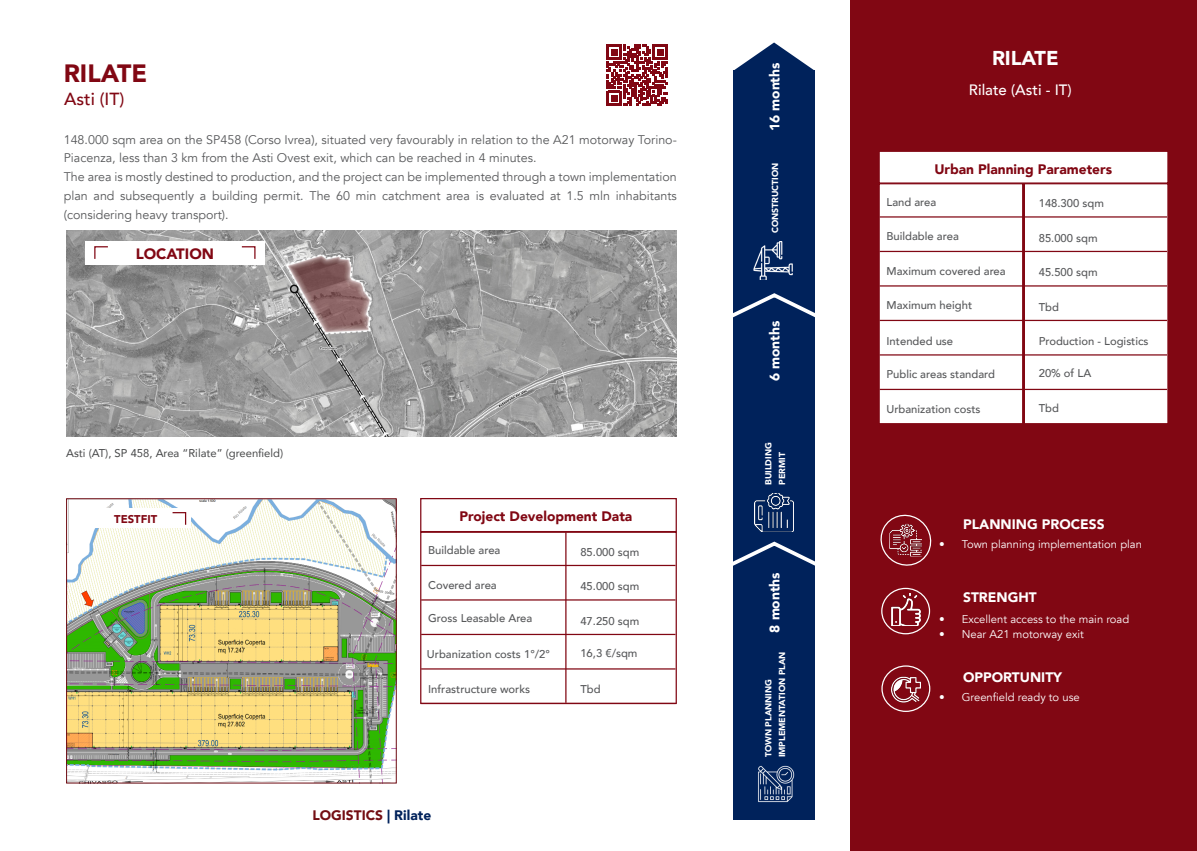
<style>
.page{position:relative;width:1197px;height:851px;background:#fff}
.page>*{position:absolute;margin:0;border:0;box-sizing:border-box;transform-origin:0 0}
.t1{font:900 25px "Avenir";color:#810713}
.t2{font:900 20px "Avenir";color:#fff}
.t3{font:500 17.5px "Avenir";color:#810713}
.t4{font:500 15px "Avenir";color:#fff}
.t5{font:900 15px "Avenir";color:#810713}
.t6{font:900 13.75px "Avenir";color:#fff}
.t7{font:900 13.75px "Avenir";color:#810713}
.t8{font:900 13.75px "Avenir";color:#730e13}
.t9{font:12.5px/18.8px "Avenir";color:#57585a}
.t10{font:500 11.25px "Avenir";color:#57585a}
.t11{font:11.25px "Avenir";color:#fff}
.t12{font:11.25px "Avenir";color:#464748}
.t13{font:900 11.25px "Avenir";color:#810713}
.t14{font:900 8.75px "Avenir";color:#fff}
.s1{color:#00225b}
</style>
<div class="page">
<img style="left:68px;top:500px;width:327px;height:281px">
<div style="left:66px;top:498px;width:331px;height:285px;border:1px solid #6e0b12"></div>
<div style="left:850px;top:0;width:347px;height:850px;background:#810713"></div>
<img style="left:66px;top:230px;width:611px;height:206px">
<div style="left:85px;top:241px;width:180px;height:24px;background:#fff"></div>
<svg style="left:94px;top:246px;width:14px;height:13px"></svg>
<svg style="left:241px;top:246px;width:15px;height:13px"></svg>
<svg style="left:607px;top:45px;width:60px;height:60px"></svg>
<div style="left:878px;top:151px;width:291px;height:33px;background:#fff;border:1px solid #810713"></div>
<div style="left:420px;top:498px;width:257px;height:34px;background:#fff;border:1px solid #810713"></div>
<div style="left:878px;top:183px;width:145px;height:241px;background:#fff;border:1px solid #810713"></div>
<div style="left:1024px;top:183px;width:145px;height:241px;background:#fff;border:1px solid #810713"></div>
<div style="left:420px;top:531px;width:257px;height:173px;background:#fff;border:1px solid #810713"></div>
<hr style="left:880px;top:216px;width:287px;height:1px;background:#810713">
<hr style="left:421px;top:564px;width:254px;height:2px;background:#810713">
<hr style="left:880px;top:251px;width:287px;height:1px;background:#810713">
<hr style="left:421px;top:599px;width:254px;height:1px;background:#810713">
<hr style="left:880px;top:285px;width:287px;height:1px;background:#810713">
<hr style="left:421px;top:633px;width:254px;height:2px;background:#810713">
<hr style="left:880px;top:320px;width:287px;height:1px;background:#810713">
<hr style="left:421px;top:668px;width:254px;height:1px;background:#810713">
<hr style="left:880px;top:354px;width:287px;height:1px;background:#810713">
<hr style="left:421px;top:702px;width:254px;height:2px;background:#810713">
<hr style="left:880px;top:389px;width:287px;height:1px;background:#810713">
<hr style="left:880px;top:423px;width:287px;height:1px;background:#810713">
<svg style="left:882px;top:588px;width:47px;height:45px"></svg>
<div style="left:881px;top:587px;width:49px;height:47px;border:1px solid #fff;border-radius:50%"></div>
<img style="left:889px;top:593px;width:33px;height:32px">
<svg style="left:880px;top:514px;width:52px;height:52px"></svg>
<img style="left:889px;top:523px;width:33px;height:33px">
<div style="left:881px;top:665px;width:49px;height:46px;border:1px solid #fff;border-radius:50%"></div>
<img style="left:891px;top:676px;width:30px;height:27px">
<div style="left:733px;top:70px;width:81px;height:749px;background:#00225b"></div>
<svg style="left:733px;top:539px;width:82px;height:33px"></svg>
<svg style="left:733px;top:291px;width:82px;height:33px"></svg>
<svg style="left:734px;top:42px;width:80px;height:28px"></svg>
<img style="left:758px;top:765px;width:37px;height:38px">
<img style="left:754px;top:493px;width:40px;height:38px">
<img style="left:753px;top:241px;width:39px;height:39px">
<hr style="left:565px;top:532px;width:1px;height:170px;background:#810713">
<div style="left:80px;top:508px;width:111px;height:20px;background:#fff"></div>
<svg style="left:172px;top:512px;width:15px;height:13px"></svg>
<p class="t1" style="left:64px;top:51px;width:85px">RILATE</p>
<p class="t3" style="left:64px;top:83px;width:62px">Asti (IT)</p>
<p class="t9" style="left:64px;top:130px;width:615px">148.000 sqm area on the SP458 (Corso Ivrea), situated very favourably in relation to the A21 motorway Torino-<br>Piacenza, less than 3 km from the Asti Ovest exit, which can be reached in 4 minutes.</p>
<p class="t9" style="left:64px;top:168px;width:615px;text-align:justify">The area is mostly destined to production, and the project can be implemented through a town implementation plan and subsequently a building permit. The 60 min catchment area is evaluated at 1.5 mln inhabitants (considering heavy transport).</p>
<p class="t5" style="left:136px;top:241px;width:80px">LOCATION</p>
<p class="t12" style="left:66px;top:444px;width:218px">Asti (AT), SP 458, Area “Rilate” (greenfield)</p>
<p class="t13" style="left:114px;top:509px;width:44px">TESTFIT</p>
<p class="t7" style="left:459px;top:504px;width:174px">Project Development Data</p>
<p class="t10" style="left:428px;top:540px;width:74px">Buildable area</p>
<p class="t10" style="left:428px;top:575px;width:70px">Covered area</p>
<p class="t10" style="left:428px;top:608px;width:106px">Gross Leasable Area</p>
<p class="t10" style="left:427px;top:644px;width:124px">Urbanization costs 1°/2°</p>
<p class="t10" style="left:428px;top:678px;width:104px">Infrastructure works</p>
<p class="t10" style="left:580px;top:541px;width:60px">85.000 sqm</p>
<p class="t10" style="left:580px;top:576px;width:60px">45.000 sqm</p>
<p class="t10" style="left:580px;top:610px;width:60px">47.250 sqm</p>
<p class="t10" style="left:580px;top:643px;width:59px">16,3 €/sqm</p>
<p class="t10" style="left:580px;top:678px;width:22px">Tbd</p>
<p class="t8" style="left:312px;top:803px;width:120px">LOGISTICS <span class="s1">| Rilate</span></p>
<p class="t6" style="left:763px;top:131px;width:70px;rotate:-90deg">16 months</p>
<p class="t14" style="left:768px;top:233px;width:72px;rotate:-90deg">CONSTRUCTION</p>
<p class="t6" style="left:763px;top:381px;width:62px;rotate:-90deg">6 months</p>
<p class="t14" style="left:761px;top:485px;width:44px;rotate:-90deg">BUILDING</p>
<p class="t14" style="left:775px;top:485px;width:34px;rotate:-90deg">PERMIT</p>
<p class="t6" style="left:763px;top:632px;width:62px;rotate:-90deg">8 months</p>
<p class="t14" style="left:775px;top:757px;width:107px;rotate:-90deg">IMPLEMENTATION PLAN</p>
<p class="t14" style="left:761px;top:757px;width:80px;rotate:-90deg">TOWN PLANNING</p>
<p class="t2" style="left:992px;top:41px;width:68px">RILATE</p>
<p class="t4" style="left:969px;top:77px;width:104px">Rilate (Asti - IT)</p>
<p class="t7" style="left:934px;top:157px;width:179px">Urban Planning Parameters</p>
<p class="t10" style="left:886px;top:192px;width:51px">Land area</p>
<p class="t10" style="left:886px;top:226px;width:74px">Buildable area</p>
<p class="t10" style="left:1039px;top:193px;width:67px">148.300 sqm</p>
<p class="t10" style="left:1039px;top:228px;width:60px">85.000 sqm</p>
<p class="t10" style="left:886px;top:262px;width:121px">Maximum covered area</p>
<p class="t10" style="left:1039px;top:262px;width:60px">45.500 sqm</p>
<p class="t10" style="left:886px;top:295px;width:87px">Maximum height</p>
<p class="t10" style="left:1039px;top:297px;width:22px">Tbd</p>
<p class="t10" style="left:886px;top:331px;width:68px">Intended use</p>
<p class="t10" style="left:886px;top:365px;width:110px">Public areas standard</p>
<p class="t10" style="left:886px;top:399px;width:95px">Urbanization costs</p>
<p class="t10" style="left:1039px;top:331px;width:111px">Production - Logistics</p>
<p class="t10" style="left:1039px;top:363px;width:54px">20% of LA</p>
<p class="t10" style="left:1039px;top:398px;width:22px">Tbd</p>
<p class="t6" style="left:963px;top:512px;width:143px">PLANNING PROCESS</p>
<p class="t11" style="left:939px;top:537px;width:204px">• Town planning implementation plan</p>
<p class="t6" style="left:963px;top:585px;width:75px">STRENGHT</p>
<p class="t11" style="left:939px;top:612px;width:192px">• Excellent access to the main road</p>
<p class="t11" style="left:939px;top:627px;width:146px">• Near A21 motorway exit</p>
<p class="t6" style="left:963px;top:665px;width:101px">OPPORTUNITY</p>
<p class="t11" style="left:939px;top:690px;width:142px">• Greenfield ready to use</p>
</div>
